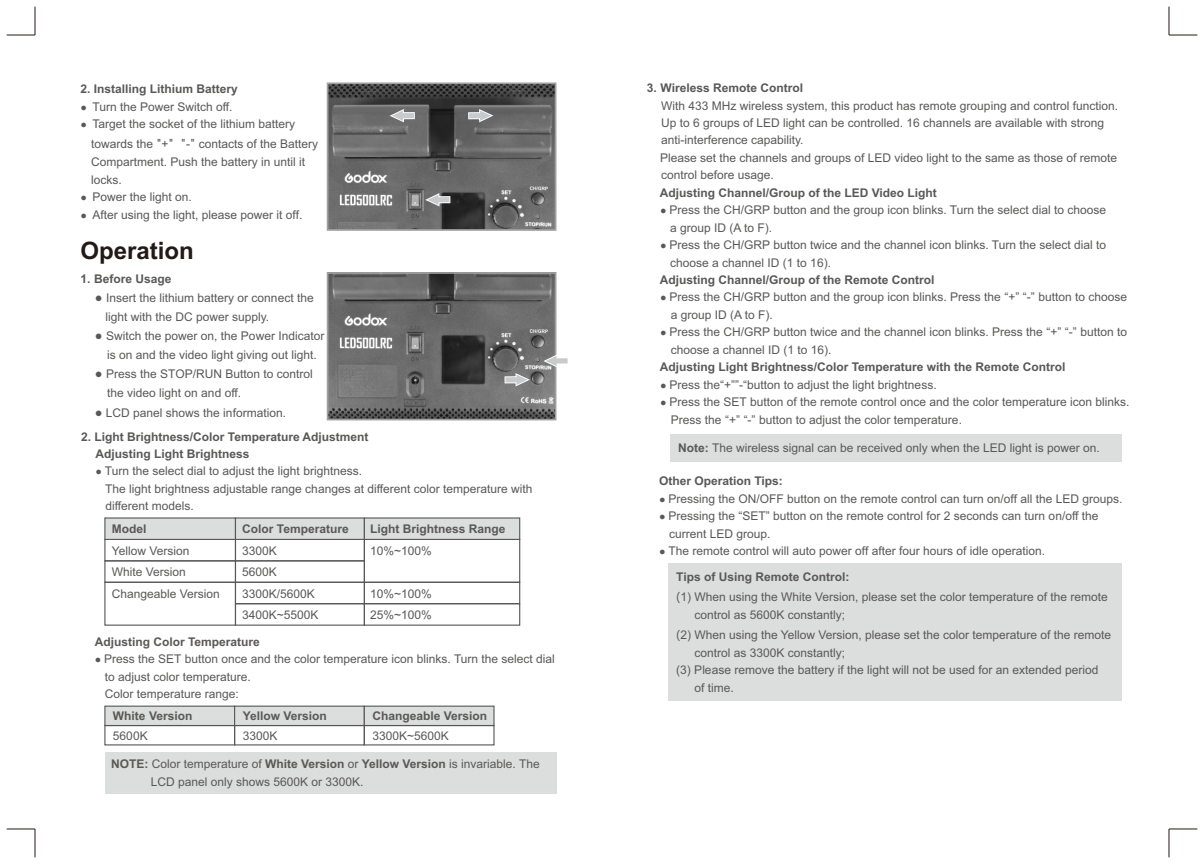
<style>
.page{position:relative;width:1204px;height:864px;background:#fff}
.page>*{position:absolute;margin:0;border:0;box-sizing:border-box;transform-origin:0 0}
.t1{font:700 24px "Arial";color:#231916}
.t2{font:12px/17.4px "Arial";color:#595857}
.t3{font:700 12px/17.4px "Arial";color:#595857}
.s1{font-family:"Microsoft Ya Hei";font-size:10px}
.s2{font-family:"Microsoft Ya Hei"}
.s3{font-weight:700}
</style>
<div class="page">
<img style="left:330px;top:275px;width:223px;height:142px">
<div style="left:327px;top:272px;width:229px;height:148px;border:2px solid #a0a0a1"></div>
<div style="left:235px;top:603px;width:130px;height:23px;border:1px solid #595857"></div>
<div style="left:364px;top:603px;width:156px;height:23px;border:1px solid #595857"></div>
<div style="left:104px;top:582px;width:132px;height:44px;border:1px solid #595857"></div>
<div style="left:235px;top:582px;width:130px;height:22px;border:1px solid #595857"></div>
<div style="left:364px;top:582px;width:156px;height:22px;border:1px solid #595857"></div>
<div style="left:105px;top:752px;width:452px;height:41px;background:#dcdddd"></div>
<svg style="left:104px;top:517px;width:417px;height:23px;background:#cecfcf"></svg>
<div style="left:104px;top:560px;width:132px;height:23px;border:1px solid #595857"></div>
<div style="left:235px;top:560px;width:130px;height:23px;border:1px solid #595857"></div>
<div style="left:670px;top:434px;width:451px;height:27px;background:#dcdddd"></div>
<svg style="left:541px;top:353px;width:27px;height:16px"></svg>
<svg style="left:503px;top:371px;width:29px;height:17px"></svg>
<svg style="left:104px;top:705px;width:391px;height:20px;background:#d3d4d4"></svg>
<div style="left:104px;top:725px;width:131px;height:20px;border:1px solid #595857"></div>
<div style="left:234px;top:725px;width:131px;height:20px;border:1px solid #595857"></div>
<div style="left:364px;top:725px;width:131px;height:20px;border:1px solid #595857"></div>
<div style="left:668px;top:563px;width:453px;height:138px;background:#dcdddd"></div>
<img style="left:330px;top:85px;width:223px;height:143px">
<div style="left:327px;top:82px;width:229px;height:149px;border:2px solid #a0a0a1"></div>
<svg style="left:387px;top:107px;width:29px;height:17px"></svg>
<svg style="left:423px;top:191px;width:28px;height:17px"></svg>
<svg style="left:467px;top:107px;width:29px;height:17px"></svg>
<svg style="left:7px;top:7px;width:29px;height:29px"></svg>
<svg style="left:7px;top:828px;width:29px;height:29px"></svg>
<svg style="left:1169px;top:828px;width:28px;height:29px"></svg>
<svg style="left:1169px;top:7px;width:28px;height:29px"></svg>
<p class="t3" style="left:80px;top:82px;width:159px">2. Installing Lithium Battery</p>
<p class="t2" style="left:80px;top:99px;width:154px"><span class="s1">●</span> Turn the Power Switch off.</p>
<p class="t2" style="left:91px;top:115px;width:229px;line-height:20px;text-indent:-11px"><span class="s1">●</span> Target the socket of the lithium battery towards the <span class="s2">"</span>+<span class="s2">" "</span>-<span class="s2">"</span> contacts of the Battery</p>
<p class="t2" style="left:91px;top:155px;width:216px">Compartment. Push the battery in until it locks.</p>
<p class="t2" style="left:80px;top:189px;width:113px"><span class="s1">●</span> Power the light on.</p>
<p class="t2" style="left:80px;top:207px;width:223px"><span class="s1">●</span> After using the light, please power it off.</p>
<h1 class="t1" style="left:80px;top:241px;width:115px">Operation</h1>
<p class="t3" style="left:81px;top:271px;width:92px">1. Before Usage</p>
<p class="t2" style="left:105px;top:290px;width:210px;line-height:18.2px;text-indent:-11px"><span class="s2">●</span> Insert the lithium battery or connect the light with the DC power supply.</p>
<p class="t2" style="left:95px;top:328px;width:231px;line-height:18.2px;text-align:center"><span class="s2">●</span> Switch the power on, the Power Indicator is on and the video light giving out light.</p>
<p class="t2" style="left:107px;top:366px;width:207px;line-height:18.2px;text-indent:-12px"><span class="s2">●</span> Press the STOP/RUN Button to control the video light on and off.</p>
<p class="t2" style="left:95px;top:405px;width:193px"><span class="s2">●</span> LCD panel shows the information.</p>
<p class="t3" style="left:96px;top:429px;width:275px;text-indent:-14px">2. Light Brightness/Color Temperature Adjustment<br>Adjusting Light Brightness</p>
<p class="t2" style="left:105px;top:463px;width:429px;text-indent:-10px"><span class="s1">●</span> Turn the select dial to adjust the light brightness.<br>The light brightness adjustable range changes at different color temperature with different models.</p>
<p class="t3" style="left:242px;top:521px;width:108px">Color Temperature</p>
<p class="t2" style="left:242px;top:541px;width:78px;line-height:21.4px">3300K<br>5600K<br>3300K/5600K<br>3400K~5500K</p>
<p class="t3" style="left:112px;top:521px;width:36px">Model</p>
<p class="t2" style="left:112px;top:541px;width:110px;line-height:21.4px">Yellow Version<br>White Version<br>Changeable Version</p>
<p class="t3" style="left:370px;top:521px;width:137px">Light Brightness Range</p>
<p class="t2" style="left:370px;top:543px;width:63px">10%~100%</p>
<p class="t2" style="left:370px;top:584px;width:63px;line-height:21.4px">10%~100%<br>25%~100%</p>
<p class="t3" style="left:95px;top:634px;width:167px">Adjusting Color Temperature</p>
<p class="t2" style="left:105px;top:651px;width:452px;text-indent:-10px"><span class="s1">●</span> Press the SET button once and the color temperature icon blinks. Turn the select dial to adjust color temperature.<br>Color temperature range:</p>
<p class="t3" style="left:113px;top:708px;width:81px">White Version</p>
<p class="t2" style="left:113px;top:728px;width:36px">5600K</p>
<p class="t3" style="left:243px;top:708px;width:86px">Yellow Version</p>
<p class="t2" style="left:243px;top:728px;width:36px">3300K</p>
<p class="t3" style="left:372px;top:708px;width:116px">Changeable Version</p>
<p class="t2" style="left:372px;top:728px;width:78px">3300K~5600K</p>
<p class="t2" style="left:151px;top:756px;width:390px;text-indent:-40px"><span class="s3">NOTE:</span> Color temperature of <span class="s3">White Version</span> or <span class="s3">Yellow Version</span> is invariable. The<br>LCD panel only shows 5600K or 3300K.</p>
<p class="t3" style="left:647px;top:80px;width:158px">3. Wireless Remote Control</p>
<p class="t2" style="left:660px;top:98px;width:459px">With 433 MHz wireless system, this product has remote grouping and control function.<br>Up to 6 groups of LED light can be controlled. 16 channels are available with strong anti-interference capability.<br>Please set the channels and groups of LED video light to the same as those of remote control before usage.</p>
<p class="t3" style="left:660px;top:185px;width:279px">Adjusting Channel/Group of the LED Video Light</p>
<p class="t2" style="left:670px;top:202px;width:437px;text-indent:-10px"><span class="s1">●</span> Press the CH/GRP button and the group icon blinks. Turn the select dial to choose a group ID (A to F).</p>
<p class="t2" style="left:670px;top:237px;width:437px;text-indent:-10px"><span class="s1">●</span> Press the CH/GRP button twice and the channel icon blinks. Turn the select dial to choose a channel ID (1 to 16).</p>
<p class="t3" style="left:660px;top:272px;width:276px">Adjusting Channel/Group of the Remote Control</p>
<p class="t2" style="left:671px;top:289px;width:458px;text-indent:-11px"><span class="s1">●</span> Press the CH/GRP button and the group icon blinks. Press the “+” “-” button to choose a group ID (A to F).</p>
<p class="t2" style="left:671px;top:324px;width:458px;text-indent:-11px"><span class="s1">●</span> Press the CH/GRP button twice and the channel icon blinks. Press the “+” “-” button to choose a channel ID (1 to 16).</p>
<p class="t3" style="left:660px;top:359px;width:407px">Adjusting Light Brightness/Color Temperature with the Remote Control</p>
<p class="t2" style="left:660px;top:377px;width:278px"><span class="s1">●</span> Press the“+””-“button to adjust the light brightness.</p>
<p class="t2" style="left:671px;top:394px;width:460px;text-indent:-11px"><span class="s1">●</span> Press the SET button of the remote control once and the color temperature icon blinks.<br>Press the “+” “-” button to adjust the color temperature.</p>
<p class="t2" style="left:678px;top:440px;width:423px"><span class="s3">Note:</span> The wireless signal can be received only when the LED light is power on.</p>
<p class="t3" style="left:659px;top:473px;width:125px">Other Operation Tips:</p>
<p class="t2" style="left:659px;top:491px;width:465px"><span class="s1">●</span> Pressing the ON/OFF button on the remote control can turn on/off all the LED groups.</p>
<p class="t2" style="left:669px;top:508px;width:431px;text-indent:-10px"><span class="s1">●</span> Pressing the “SET” button on the remote control for 2 seconds can turn on/off the current LED group.</p>
<p class="t2" style="left:676px;top:539px;width:370px;line-height:25.8px;text-indent:-17px"><span class="s1">●</span> The remote control will auto power off after four hours of idle operation.<br><span class="s3">Tips of Using Remote Control:</span></p>
<p class="t2" style="left:694px;top:588px;width:415px;line-height:18.2px;text-indent:-18px"><span class="s2">(</span>1) When using the White Version, please set the color temperature of the remote control as 5600K constantly;</p>
<p class="t2" style="left:676px;top:627px;width:436px"><span class="s2">(</span>2) When using the Yellow Version, please set the color temperature of the remote</p>
<p class="t2" style="left:694px;top:645px;width:152px">control as 3300K constantly;</p>
<p class="t2" style="left:676px;top:662px;width:424px">(3) Please remove the battery if the light will not be used for an extended period</p>
<p class="t2" style="left:694px;top:680px;width:41px">of time.</p>
</div>
